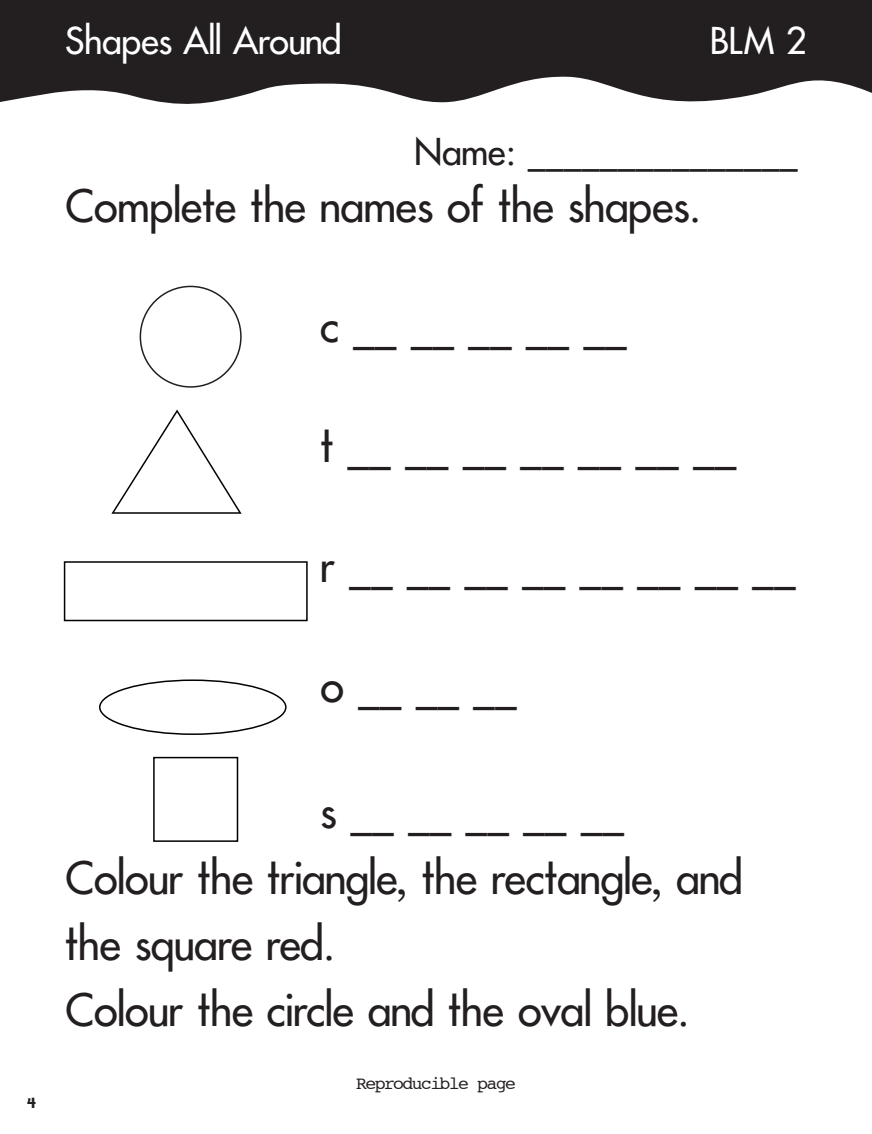
<style>
.page{position:relative;width:872px;height:1134px;background:#fff}
.page>*{position:absolute;margin:0;border:0;box-sizing:border-box;transform-origin:0 0}
.t1{font:43.5px/66px "Futura JUNIORSP";color:#231f20}
.t2{font:36px "Futura JUNIORSP";color:#231f20}
.t3{font:36px "Futura JUNIORSP";color:#fff}
.t4{font:18px "Courier";letter-spacing:-.085em;color:#231f20}
.t5{font:700 18px "Bailey Sans ITC";color:#231f20}
</style>
<div class="page">
<svg style="left:0;top:0;width:872px;height:104px;background:#3c393a"></svg>
<svg style="left:140px;top:286px;width:102px;height:102px"></svg>
<svg style="left:111px;top:410px;width:131px;height:104px"></svg>
<div style="left:64px;top:561px;width:244px;height:60px;border:2px solid #000"></div>
<svg style="left:99px;top:679px;width:187px;height:56px"></svg>
<div style="left:153px;top:757px;width:85px;height:85px;border:2px solid #000"></div>
<p class="t3" style="left:65px;top:24px;width:277px">Shapes All Around</p>
<p class="t3" style="left:710px;top:24px;width:98px">BLM 2</p>
<p class="t2" style="left:414px;top:135px;width:385px">Name: _______________</p>
<p class="t1" style="left:65px;top:176px;width:637px">Complete the names of the shapes.</p>
<p class="t1" style="left:320px;top:296px;width:308px">c __ __ __ __ __</p>
<p class="t1" style="left:320px;top:416px;width:417px">t __ __ __ __ __ __ __</p>
<p class="t1" style="left:320px;top:536px;width:476px">r __ __ __ __ __ __ __ __</p>
<p class="t1" style="left:320px;top:656px;width:198px">o __ __ __</p>
<p class="t5" style="left:27px;top:1095px;width:11px">4</p>
<p class="t1" style="left:65px;top:782px;width:678px;text-indent:255px">s __ __ __ __ __<br>Colour the triangle, the rectangle, and the square red.<br>Colour the circle and the oval blue.</p>
<p class="t4" style="left:356px;top:1076px;width:161px">Reproducible page</p>
</div>
